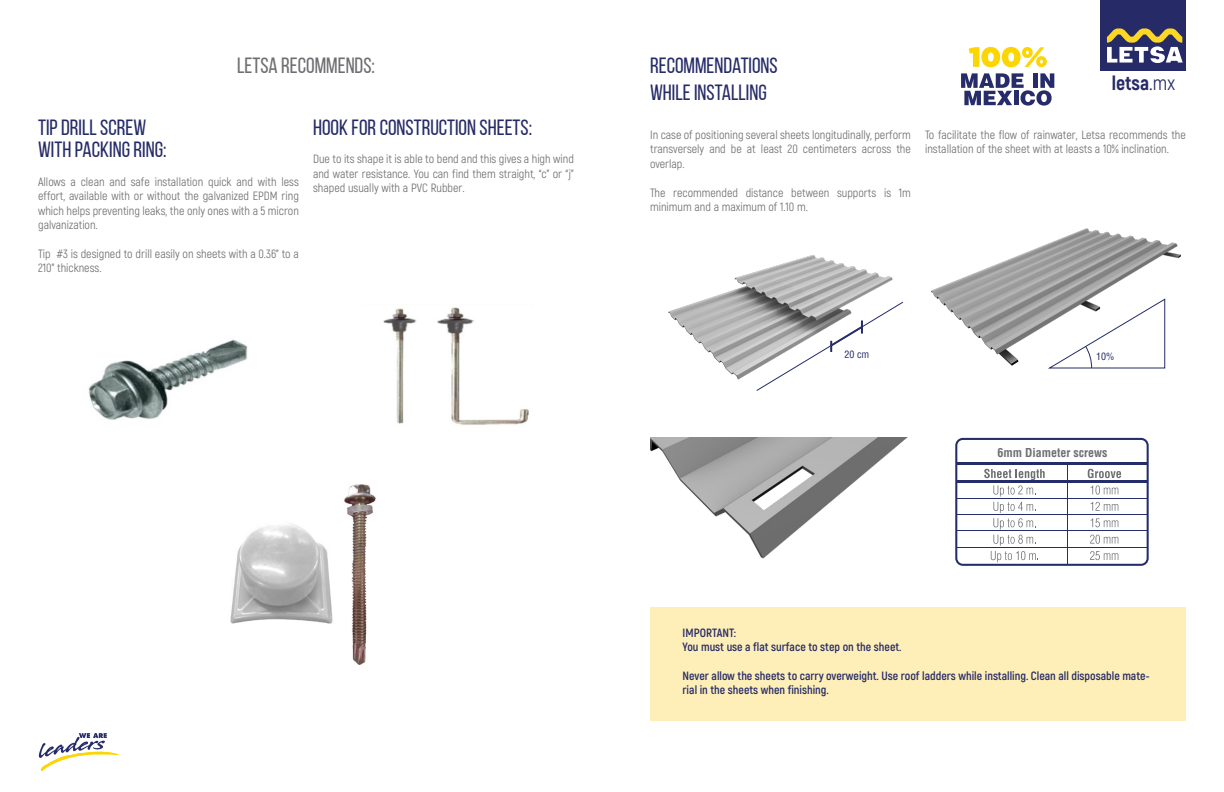
<style>
.page{position:relative;width:1224px;height:792px;background:#fff}
.page>*{position:absolute;margin:0;border:0;box-sizing:border-box;transform-origin:0 0}
.t1{font:22px/26.4px "Bebas Neue";color:#262b67}
.t2{font:22px "Bebas Neue";color:#6d6e71}
.t3{font:800 20px "Akrobat";color:#262b67}
.t4{font:12px/14.4px "Akrobat";color:#6d6e71}
.t5{font:700 12px/14.4px "Akrobat";color:#262b67}
.t6{font:700 condensed 12px "Helvetica";color:#6d6e71}
.t7{font:condensed 10px "Helvetica";color:#242c69}
.s1{font-weight:400}
</style>
<div class="page">
<div style="left:1101px;top:0;width:85px;height:71px;background:#262b67"></div>
<svg style="left:1107px;top:28px;width:76px;height:35px"></svg>
<svg style="left:38px;top:733px;width:81px;height:38px"></svg>
<div style="left:650px;top:607px;width:535px;height:114px;background:#feeeb8"></div>
<img style="left:931px;top:228px;width:250px;height:138px">
<img style="left:668px;top:255px;width:225px;height:125px">
<img style="left:650px;top:438px;width:257px;height:121px">
<svg style="left:1048px;top:297px;width:118px;height:72px"></svg>
<svg style="left:756px;top:301px;width:147px;height:90px"></svg>
<img style="left:383px;top:307px;width:146px;height:118px">
<img style="left:88px;top:339px;width:160px;height:81px">
<img style="left:230px;top:484px;width:146px;height:180px">
<svg style="left:955px;top:438px;width:194px;height:128px"></svg>
<hr style="left:1068px;top:463px;width:1px;height:102px;background:#242c69">
<svg style="left:961px;top:46px;width:94px;height:60px"></svg>
<h1 class="t2" style="left:237px;top:54px;width:139px">LETSA RECOMMENDS:</h1>
<h1 class="t1" style="left:38px;top:116px;width:130px;line-height:22.4px">TIP DRILL SCREW<br>WITH PACKING RING:</h1>
<p class="t4" style="left:38px;top:175px;width:262px;text-align:justify">Allows a clean and safe installation quick and with less effort, available with or without the galvanized EPDM ring which helps preventing leaks, the only ones with a 5 micron galvanization.</p>
<p class="t4" style="left:38px;top:247px;width:262px">Tip #3 is designed to drill easily on sheets with a 0.36” to a<br>210” thickness.</p>
<h1 class="t1" style="left:313px;top:114px;width:221px">HOOK FOR CONSTRUCTION SHEETS:</h1>
<p class="t4" style="left:313px;top:152px;width:262px;text-align:justify">Due to its shape it is able to bend and this gives a high wind and water resistance. You can find them straight, “c” or “j” shaped usually with a PVC Rubber.</p>
<h1 class="t1" style="left:650px;top:52px;width:129px">RECOMMENDATIONS<br>WHILE INSTALLING</h1>
<p class="t4" style="left:650px;top:128px;width:262px;text-align:justify">In case of positioning several sheets longitudinally, perform transversely and be at least 20 centimeters across the overlap.</p>
<p class="t4" style="left:650px;top:185px;width:262px">The recommended distance between supports is 1m minimum and a maximum of 1.10 m.</p>
<h2 class="t3" style="left:1112px;top:70px;width:65px">letsa<span class="s1">.mx</span></h2>
<p class="t4" style="left:925px;top:128px;width:262px">To facilitate the flow of rainwater, Letsa recommends the installation of the sheet with at leasts a 10% inclination.</p>
<p class="t7" style="left:845px;top:348px;width:26px">20 cm</p>
<p class="t7" style="left:1096px;top:350px;width:20px">10%</p>
<p class="t6" style="left:998px;top:445px;width:111px">6mm Diameter screws</p>
<p class="t5" style="left:683px;top:625px;width:220px">IMPORTANT:<br>You must use a flat surface to step on the sheet.</p>
<p class="t5" style="left:683px;top:668px;width:468px">Never allow the sheets to carry overweight. Use roof ladders while installing. Clean all disposable mate&shy;rial in the sheets when finishing.</p>
</div>
